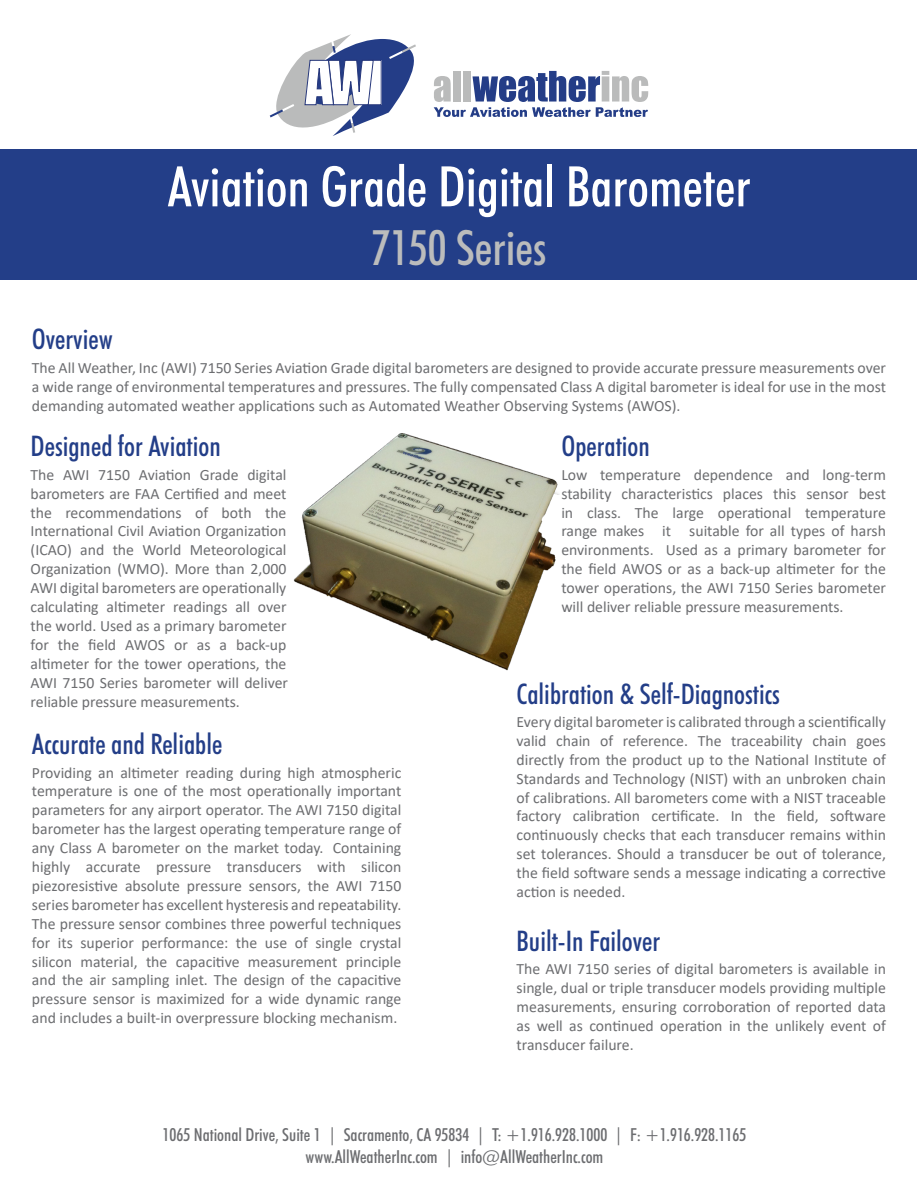
<style>
.page{position:relative;width:918px;height:1188px;background:#fff}
.page>*{position:absolute;margin:0;border:0;box-sizing:border-box;transform-origin:0 0}
.t1{font:500 condensed 56.1px "Futura BT";color:#fff}
.t2{font:500 condensed 48.75px "Futura BT";color:#bbbcbc}
.t3{font:500 condensed 28.5px "Futura BT";color:#233e88}
.t4{font:500 condensed 18px "Futura BT";color:#6c6d70}
.t5{font:15.75px/18.9px "Calibri";color:#6c6d70;text-align:justify}
</style>
<div class="page">
<svg style="left:270px;top:34px;width:146px;height:102px"></svg>
<svg style="left:434px;top:71px;width:214px;height:46px"></svg>
<div style="left:1px;top:149px;width:916px;height:130px;background:#233e88"></div>
<img style="left:293px;top:433px;width:267px;height:237px">
<p class="t1" style="left:167px;top:152px;width:585px">Aviation Grade Digital Barometer</p>
<p class="t2" style="left:371px;top:218px;width:177px">7150 Series</p>
<p class="t3" style="left:32px;top:322px;width:82px">Overview</p>
<p class="t5" style="left:32px;top:358px;width:856px">The All Weather, Inc (AWI) 7150 Series Aviation Grade digital barometers are designed to provide accurate pressure measurements over a wide range of environmental temperatures and pressures. The fully compensated Class A digital barometer is ideal for use in the most demanding automated weather applications such as Automated Weather Observing Systems (AWOS).</p>
<p class="t3" style="left:31px;top:429px;width:192px">Designed for Aviation</p>
<p class="t5" style="left:31px;top:465px;width:259px">The AWI 7150 Aviation Grade digital barometers are FAA Certified and meet the recommendations of both the International Civil Aviation Organization (ICAO) and the World Meteorological Organization (WMO). More than 2,000<br>AWI digital barometers are operationally calculating altimeter readings all over the world. Used as a primary barometer for the field AWOS or as a back-up altimeter for the tower operations, the AWI 7150 Series barometer will deliver reliable pressure measurements.</p>
<p class="t3" style="left:32px;top:727px;width:192px">Accurate and Reliable</p>
<p class="t5" style="left:32px;top:763px;width:371px">Providing an altimeter reading during high atmospheric temperature is one of the most operationally important parameters for any airport operator. The AWI 7150 digital barometer has the largest operating temperature range of any Class A barometer on the market today. Containing highly accurate pressure transducers with silicon piezoresistive absolute pressure sensors, the AWI 7150 series barometer has excellent hysteresis and repeatability.<br>The pressure sensor combines three powerful techniques for its superior performance: the use of single crystal silicon material, the capacitive measurement principle and the air sampling inlet. The design of the capacitive pressure sensor is maximized for a wide dynamic range and includes a built-in overpressure blocking mechanism.</p>
<p class="t3" style="left:561px;top:429px;width:90px">Operation</p>
<p class="t5" style="left:561px;top:465px;width:326px">Low temperature dependence and long-term stability characteristics places this sensor best in class. The large operational temperature range makes it suitable for all types of harsh environments. Used as a primary barometer for the field AWOS or as a back-up altimeter for the tower operations, the AWI 7150 Series barometer will deliver reliable pressure measurements.</p>
<p class="t3" style="left:517px;top:676px;width:265px">Calibration &amp; Self-Diagnostics</p>
<p class="t5" style="left:517px;top:712px;width:371px">Every digital barometer is calibrated through a scientifically valid chain of reference. The traceability chain goes directly from the product up to the National Institute of Standards and Technology (NIST) with an unbroken chain of calibrations. All barometers come with a NIST traceable factory calibration certificate. In the field, software continuously checks that each transducer remains within set tolerances. Should a transducer be out of tolerance, the field software sends a message indicating a corrective action is needed.</p>
<p class="t3" style="left:517px;top:924px;width:145px">Built-In Failover</p>
<p class="t5" style="left:517px;top:959px;width:371px">The AWI 7150 series of digital barometers is available in single, dual or triple transducer models providing multiple measurements, ensuring corroboration of reported data as well as continued operation in the unlikely event of transducer failure.</p>
<p class="t4" style="left:163px;top:1124px;width:585px">1065 National Drive, Suite 1 | Sacramento, CA 95834 | T: +1.916.928.1000 | F: +1.916.928.1165</p>
<p class="t4" style="left:306px;top:1145px;width:299px">www.AllWeatherInc.com | info@AllWeatherInc.com</p>
</div>
